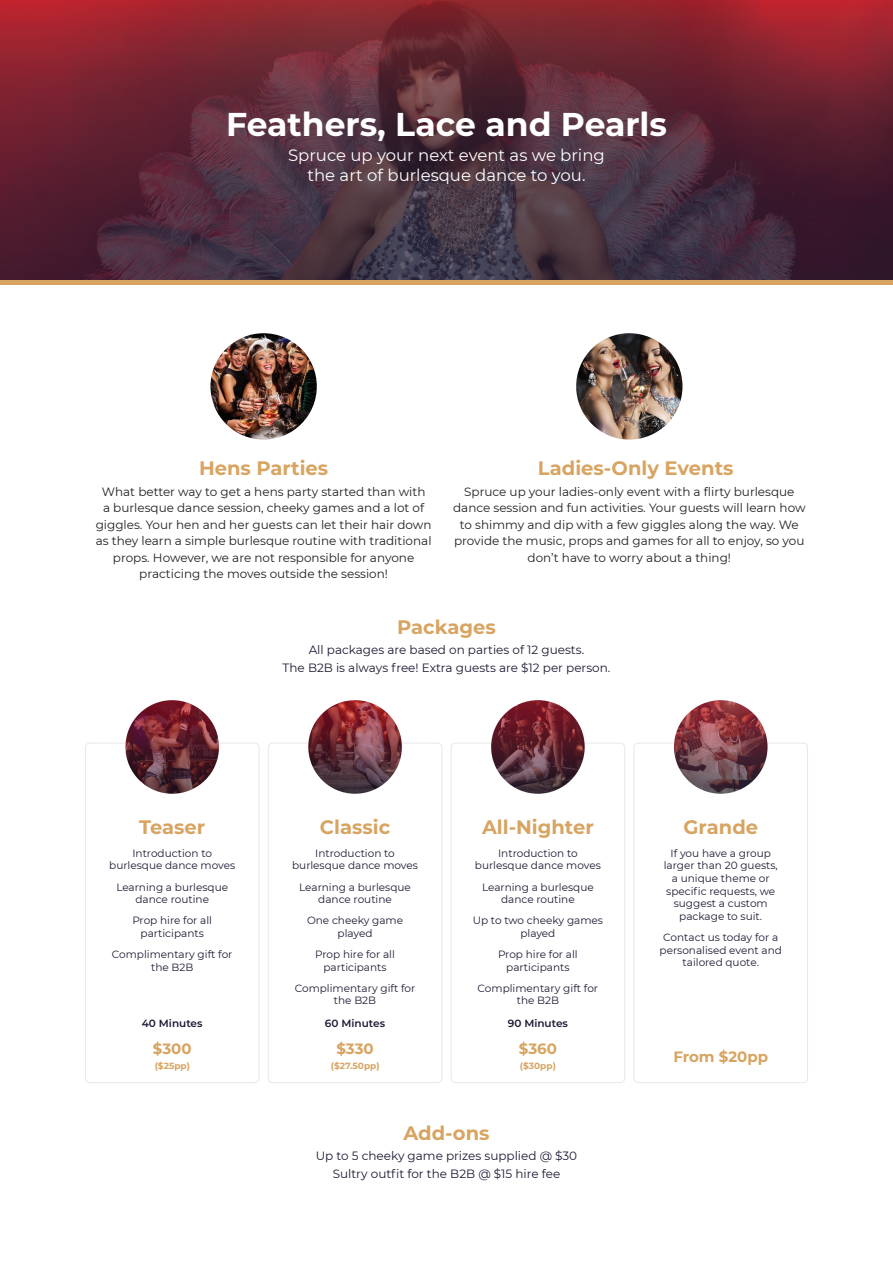
<style>
.page{position:relative;width:893px;height:1263px;background:#fff}
.page>*{position:absolute;margin:0;border:0;box-sizing:border-box;transform-origin:0 0}
.t1{font:700 33px "Montserrat";color:#fff}
.t2{font:700 19.5px "Montserrat";color:#d7a461}
.t3{font:16.5px/19.8px "Montserrat";color:#fff;text-align:center}
.t4{font:700 15px "Montserrat";color:#d7a461}
.t5{font:12px/16.5px "Montserrat";color:#231f20;text-align:center}
.t6{font:12px/18px "Montserrat";color:#1e1933;text-align:center}
.t7{font:10.5px/12.6px "Montserrat";color:#1e1933;text-align:center}
.t8{font:600 10.5px "Montserrat";color:#1e1933}
.t9{font:700 9px "Montserrat";color:#d7a461}
</style>
<div class="page">
<svg style="left:0;top:0;width:893px;height:280px;background:#5e2a38"></svg>
<hr style="left:0;top:280px;width:893px;height:4px;background:#d7a461">
<div style="left:634px;top:743px;width:174px;height:340px;border:1px solid #e7e8ea;border-radius:4px"></div>
<div style="left:451px;top:743px;width:174px;height:340px;border:1px solid #e7e8ea;border-radius:4px"></div>
<div style="left:268px;top:743px;width:174px;height:340px;border:1px solid #e7e8ea;border-radius:4px"></div>
<div style="left:85px;top:743px;width:174px;height:340px;border:1px solid #e7e8ea;border-radius:4px"></div>
<img style="left:308px;top:700px;width:94px;height:94px;border-radius:47px">
<img style="left:125px;top:700px;width:94px;height:94px;border-radius:47px">
<img style="left:491px;top:700px;width:94px;height:94px;border-radius:47px">
<img style="left:674px;top:700px;width:93px;height:94px;border-radius:47px">
<img style="left:210px;top:333px;width:107px;height:106px;border-radius:53px">
<img style="left:576px;top:333px;width:106px;height:106px;border-radius:53px">
<h1 class="t1" style="left:226px;top:101px;width:442px">Feathers, Lace and Pearls</h1>
<h3 class="t3" style="left:288px;top:144px;width:318px">Spruce up your next event as we bring the art of burlesque dance to you.</h3>
<h2 class="t2" style="left:199px;top:454px;width:131px">Hens Parties</h2>
<p class="t5" style="left:96px;top:483px;width:337px">What better way to get a hens party started than with<br>a burlesque dance session, cheeky games and a lot of giggles. Your hen and her guests can let their hair down as they learn a simple burlesque routine with traditional props. However, we are not responsible for anyone practicing the moves outside the session!</p>
<p class="t5" style="left:453px;top:483px;width:354px">Spruce up your ladies-only event with a flirty burlesque dance session and fun activities. Your guests will learn how to shimmy and dip with a few giggles along the way. We provide the music, props and games for all to enjoy, so you don’t have to worry about a thing!</p>
<h2 class="t2" style="left:538px;top:454px;width:197px">Ladies-Only Events</h2>
<h2 class="t2" style="left:397px;top:613px;width:100px">Packages</h2>
<p class="t6" style="left:283px;top:640px;width:329px">All packages are based on parties of 12 guests.<br>The B2B is always free! Extra guests are $12 per person.</p>
<h2 class="t2" style="left:139px;top:813px;width:68px">Teaser</h2>
<p class="t7" style="left:109px;top:846px;width:127px">Introduction to burlesque dance moves</p>
<p class="t7" style="left:116px;top:880px;width:113px">Learning a burlesque dance routine</p>
<p class="t7" style="left:132px;top:914px;width:81px">Prop hire for all participants</p>
<p class="t7" style="left:112px;top:947px;width:122px">Complimentary gift for the B2B</p>
<h2 class="t2" style="left:320px;top:813px;width:72px">Classic</h2>
<h2 class="t2" style="left:482px;top:813px;width:113px">All-Nighter</h2>
<h2 class="t2" style="left:683px;top:813px;width:76px">Grande</h2>
<p class="t7" style="left:292px;top:846px;width:127px">Introduction to burlesque dance moves</p>
<p class="t7" style="left:299px;top:880px;width:113px">Learning a burlesque dance routine</p>
<p class="t7" style="left:307px;top:914px;width:98px">One cheeky game played</p>
<p class="t7" style="left:315px;top:947px;width:81px">Prop hire for all participants</p>
<p class="t7" style="left:295px;top:981px;width:122px">Complimentary gift for the B2B</p>
<p class="t7" style="left:475px;top:846px;width:127px">Introduction to burlesque dance moves</p>
<p class="t7" style="left:482px;top:880px;width:113px">Learning a burlesque dance routine</p>
<p class="t7" style="left:473px;top:914px;width:132px">Up to two cheeky games played</p>
<p class="t7" style="left:498px;top:947px;width:81px">Prop hire for all participants</p>
<p class="t7" style="left:478px;top:981px;width:122px">Complimentary gift for the B2B</p>
<p class="t7" style="left:664px;top:846px;width:116px">If you have a group larger than 20 guests, a unique theme or specific requests, we suggest a custom package to suit.</p>
<p class="t7" style="left:660px;top:930px;width:124px">Contact us today for a personalised event and tailored quote.</p>
<p class="t8" style="left:142px;top:1016px;width:62px">40 Minutes</p>
<h3 class="t4" style="left:153px;top:1038px;width:40px">$300</h3>
<p class="t9" style="left:155px;top:1059px;width:37px">($25pp)</p>
<p class="t9" style="left:331px;top:1059px;width:50px">($27.50pp)</p>
<p class="t8" style="left:325px;top:1016px;width:62px">60 Minutes</p>
<p class="t8" style="left:508px;top:1016px;width:62px">90 Minutes</p>
<p class="t9" style="left:520px;top:1059px;width:37px">($30pp)</p>
<h3 class="t4" style="left:336px;top:1038px;width:39px">$330</h3>
<h3 class="t4" style="left:519px;top:1038px;width:40px">$360</h3>
<h2 class="t2" style="left:403px;top:1119px;width:88px">Add-ons</h2>
<p class="t6" style="left:316px;top:1146px;width:263px">Up to 5 cheeky game prizes supplied @ $30<br>Sultry outfit for the B2B @ $15 hire fee</p>
<h3 class="t4" style="left:673px;top:1045px;width:96px">From $20pp</h3>
</div>
